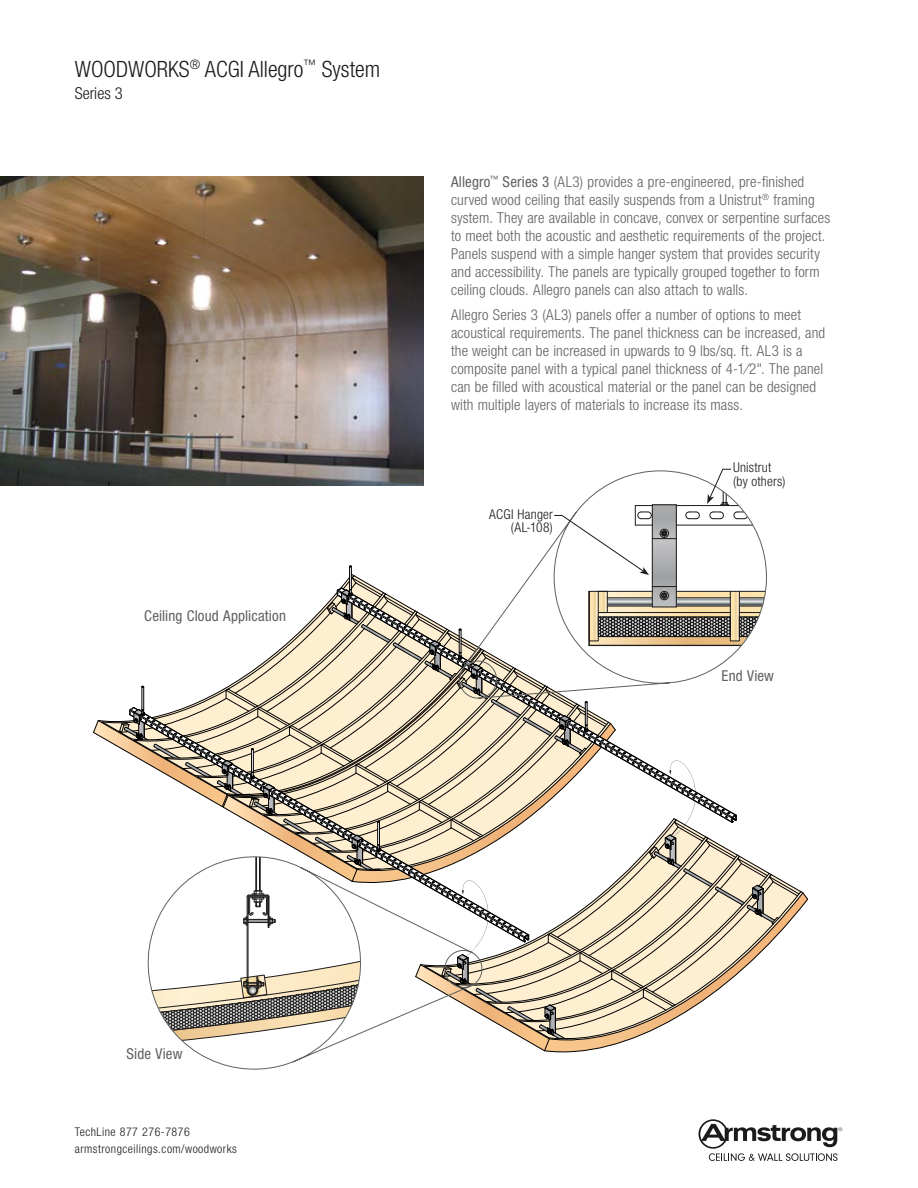
<style>
.page{position:relative;width:918px;height:1188px;background:#fff}
.page>*{position:absolute;margin:0;border:0;box-sizing:border-box;transform-origin:0 0}
.t1{font:300 condensed 22.5px "Helvetica Neue LT Std";color:#1c1b1a}
.t2{font:300 condensed 16.5px "Helvetica Neue LT Std";color:#1c1b1a}
.t3{font:300 condensed 15px/18px "Helvetica Neue LT Std";letter-spacing:.01em;color:#5f6060}
.t4{font:condensed 15px "Helvetica Neue LT Std";letter-spacing:.01em;color:#5f6060}
.t5{font:300 condensed 13.5px/13.5px "Helvetica Neue LT Std";letter-spacing:.02em;color:#1c1b1a}
.t6{font:300 condensed 12px/17.1px "Helvetica Neue LT Std";letter-spacing:.04em;color:#1c1b1a}
.s1{font-weight:400}
</style>
<div class="page">
<svg style="left:699px;top:1119px;width:143px;height:42px"></svg>
<img style="left:0;top:177px;width:423px;height:308px">
<svg style="left:93px;top:469px;width:715px;height:594px"></svg>
<h1 class="t1" style="left:75px;top:56px;width:307px">WOODWORKS<sup>®</sup> ACGI Allegro<sup>™</sup> System</h1>
<p class="t2" style="left:75px;top:84px;width:49px">Series 3</p>
<p class="t4" style="left:144px;top:607px;width:143px">Ceiling Cloud Application</p>
<p class="t3" style="left:451px;top:173px;width:381px"><span class="s1">Allegro</span><sup>™</sup> <span class="s1">Series 3</span> (AL3) provides a pre-engineered, pre-finished curved wood ceiling that easily suspends from a Unistrut<sup>®</sup> framing system. They are available in concave, convex or serpentine surfaces to meet both the acoustic and aesthetic requirements of the project.<br>Panels suspend with a simple hanger system that provides security and accessibility. The panels are typically grouped together to form ceiling clouds. Allegro panels can also attach to walls.</p>
<p class="t3" style="left:451px;top:306px;width:376px">Allegro Series 3 (AL3) panels offer a number of options to meet acoustical requirements. The panel thickness can be increased, and the weight can be increased in upwards to 9 lbs/sq. ft. AL3 is a composite panel with a typical panel thickness of 4-1⁄2". The panel can be filled with acoustical material or the panel can be designed with multiple layers of materials to increase its mass.</p>
<p class="t5" style="left:489px;top:507px;width:65px;text-align:right">ACGI Hanger (AL-108)</p>
<p class="t5" style="left:733px;top:461px;width:54px">Unistrut (by others)</p>
<p class="t4" style="left:722px;top:667px;width:54px">End View</p>
<p class="t4" style="left:127px;top:1045px;width:57px">Side View</p>
<p class="t6" style="left:75px;top:1123px;width:163px">TechLine 877 276-7876 armstrongceilings.com/woodworks</p>
</div>
